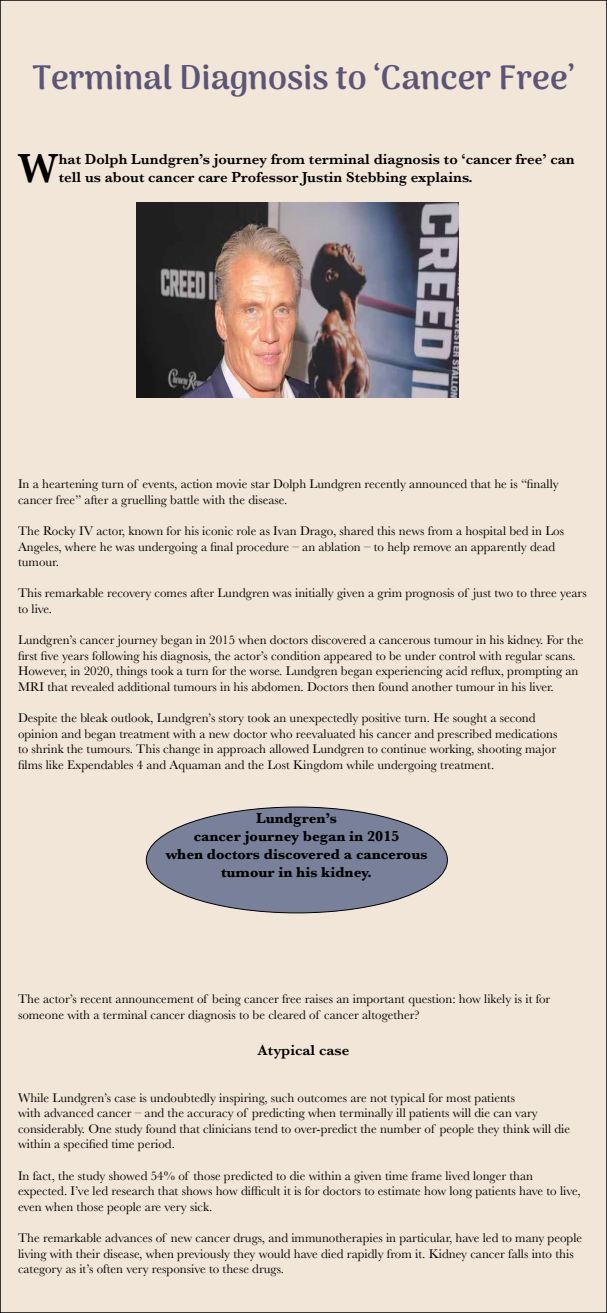
<style>
.page{position:relative;width:607px;height:1313px;background:#fff}
.page>*{position:absolute;margin:0;border:0;box-sizing:border-box;transform-origin:0 0}
.t1{font:600 42.2px "Baskerville";color:#000}
.t2{font:700 34px "Arima Madurai";color:#5b5677}
.t3{font:600 15px/18px "Baskerville";color:#000}
.t4{font:700 15px/18px "Baskerville";color:#000;text-align:center}
.t5{font:13px/15.6px "Baskerville";color:#000}
</style>
<div class="page">
<div style="left:0;top:0;width:606px;height:1312px;background:#f2e6d8"></div>
<img style="left:136px;top:203px;width:322px;height:194px">
<div style="left:146px;top:807px;width:301px;height:106px;background:#79809a;border-radius:50%"></div>
<h2 class="t2" style="left:33px;top:53px;width:543px">Terminal Diagnosis to ‘Cancer Free’</h2>
<h1 class="t1" style="left:17px;top:138px;width:43px">W</h1>
<p class="t3" style="left:59px;top:150px;width:517px">hat Dolph Lundgren’s journey from terminal diagnosis to ‘cancer free’ can tell us about cancer care Professor Justin Stebbing explains.</p>
<p class="t5" style="left:18px;top:476px;width:542px">In a heartening turn of events, action movie star Dolph Lundgren recently announced that he is “finally cancer free” after a gruelling battle with the disease.</p>
<p class="t5" style="left:18px;top:523px;width:547px">The Rocky IV actor, known for his iconic role as Ivan Drago, shared this news from a hospital bed in Los<br>Angeles, where he was undergoing a final procedure – an ablation – to help remove an apparently dead tumour.</p>
<p class="t5" style="left:18px;top:585px;width:570px">This remarkable recovery comes after Lundgren was initially given a grim prognosis of just two to three years to live.</p>
<p class="t5" style="left:18px;top:632px;width:567px">Lundgren’s cancer journey began in 2015 when doctors discovered a cancerous tumour in his kidney. For the first five years following his diagnosis, the actor’s condition appeared to be under control with regular scans.<br>However, in 2020, things took a turn for the worse. Lundgren began experiencing acid reflux, prompting an MRI that revealed additional tumours in his abdomen. Doctors then found another tumour in his liver.</p>
<p class="t5" style="left:18px;top:710px;width:541px">Despite the bleak outlook, Lundgren’s story took an unexpectedly positive turn. He sought a second opinion and began treatment with a new doctor who reevaluated his cancer and prescribed medications to shrink the tumours. This change in approach allowed Lundgren to continue working, shooting major films like Expendables 4 and Aquaman and the Lost Kingdom while undergoing treatment.</p>
<p class="t4" style="left:166px;top:809px;width:263px">Lundgren’s<br>cancer journey began in 2015<br>when doctors discovered a cancerous tumour in his kidney.</p>
<p class="t5" style="left:18px;top:991px;width:534px">The actor’s recent announcement of being cancer free raises an important question: how likely is it for someone with a terminal cancer diagnosis to be cleared of cancer altogether?</p>
<p class="t3" style="left:257px;top:1040px;width:93px">Atypical case</p>
<p class="t5" style="left:18px;top:1089px;width:553px">While Lundgren’s case is undoubtedly inspiring, such outcomes are not typical for most patients<br>with advanced cancer – and the accuracy of predicting when terminally ill patients will die can vary considerably. One study found that clinicians tend to over-predict the number of people they think will die within a specified time period.</p>
<p class="t5" style="left:18px;top:1167px;width:564px">In fact, the study showed 54% of those predicted to die within a given time frame lived longer than expected. I’ve led research that shows how difficult it is for doctors to estimate how long patients have to live, even when those people are very sick.</p>
<p class="t5" style="left:18px;top:1230px;width:565px">The remarkable advances of new cancer drugs, and immunotherapies in particular, have led to many people living with their disease, when previously they would have died rapidly from it. Kidney cancer falls into this category as it’s often very responsive to these drugs.</p>
</div>
